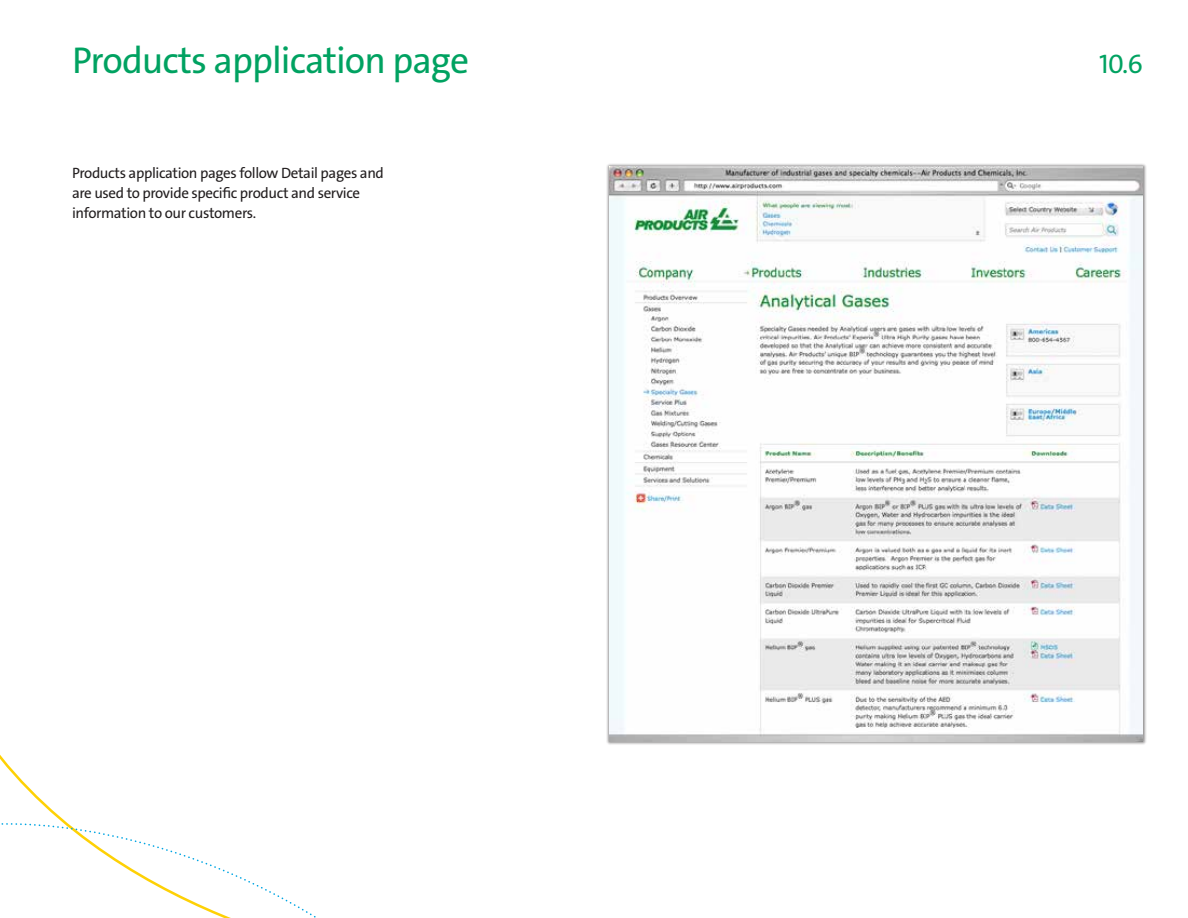
<style>
.page{position:relative;width:1188px;height:918px;background:#fff}
.page>*{position:absolute;margin:0;border:0;box-sizing:border-box;transform-origin:0 0}
.t1{font:37.5px "The Sans LF";letter-spacing:-.025em;color:#00a261}
.t2{font:27px "The Sans LF";color:#00a261}
.t3{font:15px/20.2px "The Sans LF";letter-spacing:-.025em;color:#231f20}
</style>
<div class="page">
<svg style="left:1px;top:807px;width:315px;height:111px"></svg>
<div style="left:606px;top:163px;width:540px;height:582px;background:#231f20;opacity:.5"></div>
<img style="left:609px;top:166px;width:534px;height:576px">
<h1 class="t1" style="left:72px;top:36px;width:399px">Products application page</h1>
<h2 class="t2" style="left:1099px;top:46px;width:45px">10.6</h2>
<p class="t3" style="left:72px;top:163px;width:313px">Products application pages follow Detail pages and are used to provide specific product and service information to our customers.</p>
</div>
